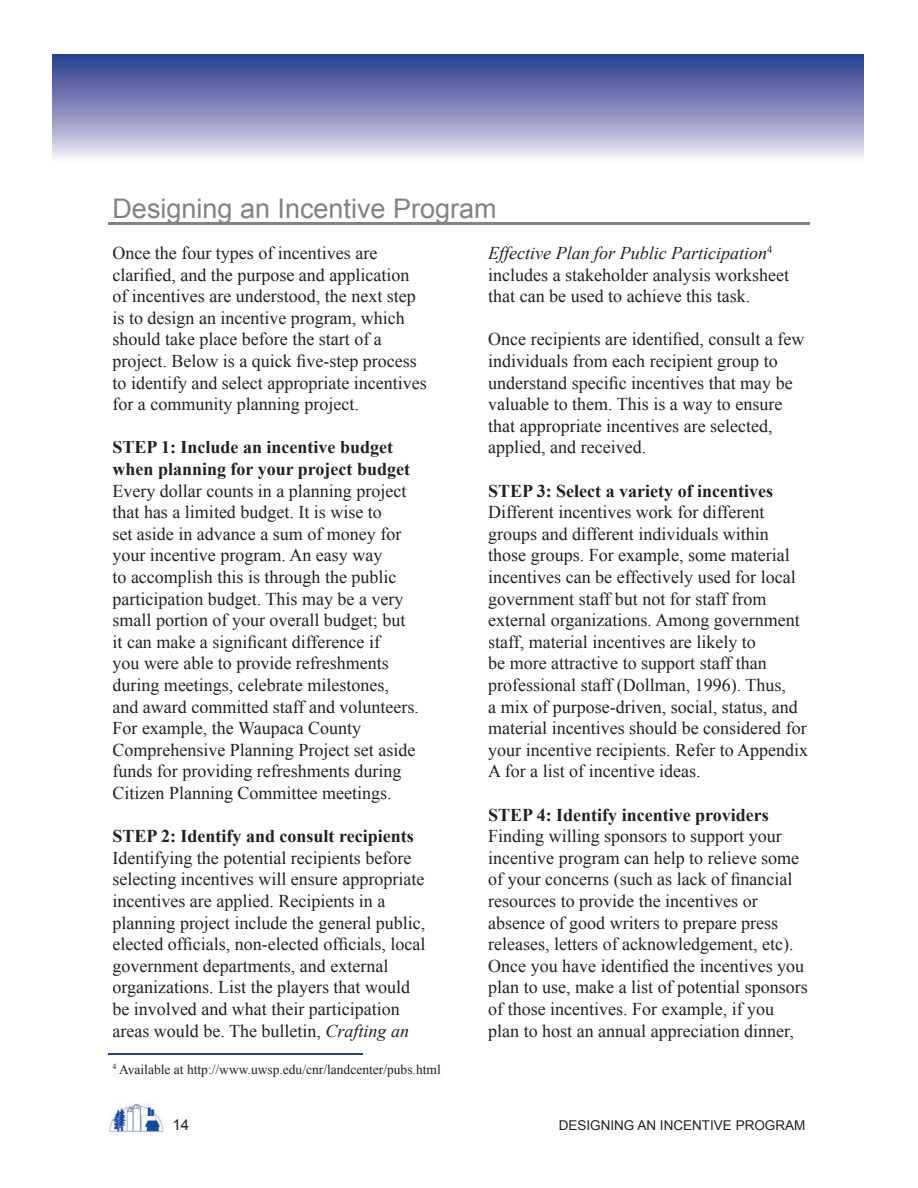
<style>
.page{position:relative;width:918px;height:1188px;background:#fff}
.page>*{position:absolute;margin:0;border:0;box-sizing:border-box;transform-origin:0 0}
.t1{font:27px "Arial";color:#808285}
.t2{font:18px/21.6px "Times New Roman";color:#231f20}
.t3{font:700 18px/21.6px "Times New Roman";color:#231f20}
.t4{font:15px "Arial";color:#231f20}
.t5{font:13.5px "Times New Roman";color:#231f20}
.t6{font:13.5px "Arial";color:#231f20}
.s1{font-style:italic}
</style>
<div class="page">
<svg style="left:52px;top:54px;width:812px;height:105px;background:#868cbc"></svg>
<hr style="left:108px;top:222px;width:702px;height:3px;background:#808285">
<img style="left:109px;top:1103px;width:55px;height:31px">
<hr style="left:108px;top:1053px;width:255px;height:1px;background:#25408f">
<h1 class="t1" style="left:112px;top:191px;width:386px">Designing an Incentive Program</h1>
<p class="t2" style="left:112px;top:242px;width:316px">Once the four types of incentives are clarified, and the purpose and application of incentives are understood, the next step is to design an incentive program, which should take place before the start of a project. Below is a quick five-step process to identify and select appropriate incentives for a community planning project.</p>
<p class="t3" style="left:112px;top:436px;width:299px">STEP 1: Include an incentive budget when planning for your project budget</p>
<p class="t2" style="left:112px;top:479px;width:308px">Every dollar counts in a planning project that has a limited budget. It is wise to<br>set aside in advance a sum of money for your incentive program. An easy way<br>to accomplish this is through the public participation budget. This may be a very small portion of your overall budget; but it can make a significant difference if<br>you were able to provide refreshments during meetings, celebrate milestones, and award committed staff and volunteers.<br>For example, the Waupaca County Comprehensive Planning Project set aside funds for providing refreshments during Citizen Planning Committee meetings.</p>
<p class="t3" style="left:112px;top:825px;width:303px">STEP 2: Identify and consult recipients</p>
<p class="t2" style="left:112px;top:847px;width:314px">Identifying the potential recipients before selecting incentives will ensure appropriate incentives are applied. Recipients in a planning project include the general public, elected officials, non-elected officials, local government departments, and external organizations. List the players that would be involved and what their participation areas would be. The bulletin, <span class="s1">Crafting an</span></p>
<p class="t2" style="left:488px;top:242px;width:302px"><span class="s1">Effective Plan for Public Participation</span><sup>4 </sup>includes a stakeholder analysis worksheet that can be used to achieve this task.</p>
<p class="t2" style="left:488px;top:328px;width:318px">Once recipients are identified, consult a few individuals from each recipient group to understand specific incentives that may be valuable to them. This is a way to ensure that appropriate incentives are selected, applied, and received.</p>
<p class="t3" style="left:488px;top:479px;width:286px">STEP 3: Select a variety of incentives</p>
<p class="t2" style="left:488px;top:501px;width:321px">Different incentives work for different groups and different individuals within those groups. For example, some material incentives can be effectively used for local government staff but not for staff from external organizations. Among government staff, material incentives are likely to<br>be more attractive to support staff than professional staff (Dollman, 1996). Thus,<br>a mix of purpose-driven, social, status, and material incentives should be considered for your incentive recipients. Refer to Appendix A for a list of incentive ideas.</p>
<p class="t3" style="left:488px;top:803px;width:282px">STEP 4: Identify incentive providers</p>
<p class="t2" style="left:488px;top:825px;width:321px">Finding willing sponsors to support your incentive program can help to relieve some of your concerns (such as lack of financial resources to provide the incentives or absence of good writers to prepare press releases, letters of acknowledgement, etc).<br>Once you have identified the incentives you plan to use, make a list of potential sponsors of those incentives. For example, if you plan to host an annual appreciation dinner,</p>
<p class="t5" style="left:112px;top:1060px;width:330px"><sup>4</sup> Available at http://www.uwsp.edu/cnr/landcenter/pubs.html</p>
<p class="t4" style="left:173px;top:1115px;width:18px">14</p>
<p class="t6" style="left:559px;top:1117px;width:248px">DESIGNING AN INCENTIVE PROGRAM</p>
</div>
